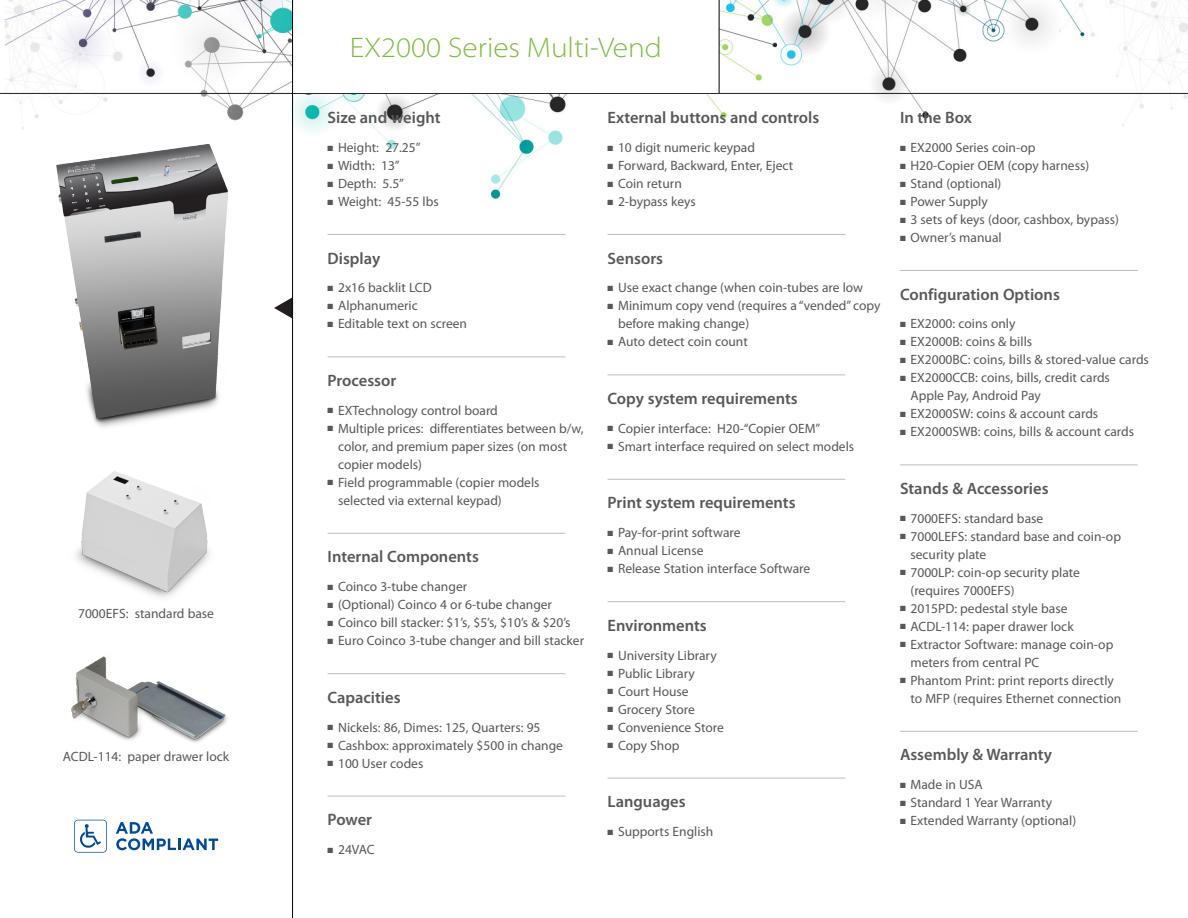
<style>
.page{position:relative;width:1188px;height:918px;background:#fff}
.page>*{position:absolute;margin:0;border:0;box-sizing:border-box;transform-origin:0 0}
.t1{font:28.35px "Myriad MM 215 700";color:#7dba42}
.Bullet_List{font:600 16.5px "Myriad Pro";color:#57585a}
.Bullet_List-2{font:13.5px/18px "Myriad Pro";color:#57585a}
</style>
<div class="page">
<img style="left:0;top:0;width:1188px;height:232px">
<hr style="left:0;top:93px;width:1188px;height:1px;background:#231f20">
<div style="left:293px;top:0;width:426px;height:93px;background:#fff"></div>
<hr style="left:608px;top:234px;width:237px;height:1px;background:#bcbdc0">
<hr style="left:608px;top:375px;width:237px;height:1px;background:#bcbdc0">
<hr style="left:608px;top:479px;width:237px;height:1px;background:#bcbdc0">
<hr style="left:608px;top:601px;width:237px;height:1px;background:#bcbdc0">
<hr style="left:608px;top:778px;width:237px;height:1px;background:#bcbdc0">
<hr style="left:328px;top:234px;width:237px;height:1px;background:#bcbdc0">
<hr style="left:328px;top:357px;width:237px;height:1px;background:#bcbdc0">
<hr style="left:328px;top:533px;width:237px;height:1px;background:#bcbdc0">
<hr style="left:328px;top:673px;width:237px;height:1px;background:#bcbdc0">
<hr style="left:328px;top:796px;width:237px;height:1px;background:#bcbdc0">
<hr style="left:900px;top:270px;width:238px;height:1px;background:#bcbdc0">
<hr style="left:900px;top:465px;width:238px;height:1px;background:#bcbdc0">
<hr style="left:900px;top:731px;width:238px;height:1px;background:#bcbdc0">
<img style="left:48px;top:135px;width:197px;height:292px">
<img style="left:76px;top:471px;width:134px;height:127px">
<img style="left:71px;top:656px;width:156px;height:87px">
<svg style="left:274px;top:297px;width:18px;height:21px"></svg>
<hr style="left:292px;top:0;width:1px;height:918px;background:#000">
<hr style="left:719px;top:0;width:1px;height:93px;background:#000">
<svg style="left:116px;top:822px;width:102px;height:28px"></svg>
<svg style="left:74px;top:820px;width:33px;height:33px"></svg>
<p class="Bullet_List-2" style="left:78px;top:605px;width:137px">7000EFS: standard base</p>
<p class="Bullet_List-2" style="left:63px;top:748px;width:168px">ACDL-114: paper drawer lock</p>
<p class="t1" style="left:350px;top:34px;width:314px">EX2000 Series Multi-Vend</p>
<p class="Bullet_List" style="left:328px;top:109px;width:115px">Size and weight</p>
<p class="Bullet_List-2" style="left:328px;top:139px;width:95px">■ Height: 27.25”</p>
<p class="Bullet_List-2" style="left:328px;top:157px;width:74px">■ Width: 13”</p>
<p class="Bullet_List-2" style="left:328px;top:175px;width:78px">■ Depth: 5.5”</p>
<p class="Bullet_List-2" style="left:328px;top:193px;width:113px">■ Weight: 45-55 lbs</p>
<p class="Bullet_List" style="left:328px;top:249px;width:54px">Display</p>
<p class="Bullet_List-2" style="left:328px;top:279px;width:106px">■ 2x16 backlit LCD</p>
<p class="Bullet_List-2" style="left:328px;top:297px;width:92px">■ Alphanumeric</p>
<p class="Bullet_List-2" style="left:328px;top:315px;width:141px">■ Editable text on screen</p>
<p class="Bullet_List" style="left:328px;top:371px;width:70px">Processor</p>
<p class="Bullet_List-2" style="left:328px;top:402px;width:172px">■ EXTechnology control board</p>
<p class="Bullet_List-2" style="left:338px;top:420px;width:247px;text-indent:-11px">■ Multiple prices: differentiates between b/w, color, and premium paper sizes (on most copier models)</p>
<p class="Bullet_List-2" style="left:338px;top:474px;width:203px;text-indent:-11px">■ Field programmable (copier models selected via external keypad)</p>
<p class="Bullet_List" style="left:328px;top:548px;width:153px">Internal Components</p>
<p class="Bullet_List-2" style="left:328px;top:578px;width:141px">■ Coinco 3-tube changer</p>
<p class="Bullet_List-2" style="left:328px;top:596px;width:226px">■ (Optional) Coinco 4 or 6-tube changer</p>
<p class="Bullet_List-2" style="left:328px;top:614px;width:245px">■ Coinco bill stacker: $1’s, $5’s, $10’s &amp; $20’s</p>
<p class="Bullet_List-2" style="left:328px;top:632px;width:258px">■ Euro Coinco 3-tube changer and bill stacker</p>
<p class="Bullet_List" style="left:328px;top:688px;width:75px">Capacities</p>
<p class="Bullet_List-2" style="left:328px;top:718px;width:214px">■ Nickels: 86, Dimes: 125, Quarters: 95</p>
<p class="Bullet_List-2" style="left:328px;top:736px;width:237px">■ Cashbox: approximately $500 in change</p>
<p class="Bullet_List-2" style="left:328px;top:754px;width:97px">■ 100 User codes</p>
<p class="Bullet_List" style="left:328px;top:811px;width:46px">Power</p>
<p class="Bullet_List-2" style="left:328px;top:841px;width:49px">■ 24VAC</p>
<p class="Bullet_List" style="left:608px;top:109px;width:213px">External buttons and controls</p>
<p class="Bullet_List-2" style="left:608px;top:139px;width:149px">■ 10 digit numeric keypad</p>
<p class="Bullet_List-2" style="left:608px;top:157px;width:187px">■ Forward, Backward, Enter, Eject</p>
<p class="Bullet_List-2" style="left:608px;top:175px;width:76px">■ Coin return</p>
<p class="Bullet_List-2" style="left:608px;top:193px;width:90px">■ 2-bypass keys</p>
<p class="Bullet_List" style="left:608px;top:249px;width:57px">Sensors</p>
<p class="Bullet_List-2" style="left:608px;top:279px;width:257px">■ Use exact change (when coin-tubes are low</p>
<p class="Bullet_List-2" style="left:618px;top:297px;width:264px;text-indent:-11px">■ Minimum copy vend (requires a “vended” copy before making change)</p>
<p class="Bullet_List-2" style="left:608px;top:333px;width:142px">■ Auto detect coin count</p>
<p class="Bullet_List" style="left:608px;top:389px;width:192px">Copy system requirements</p>
<p class="Bullet_List-2" style="left:608px;top:420px;width:214px">■ Copier interface: H20-“Copier OEM”</p>
<p class="Bullet_List-2" style="left:608px;top:438px;width:248px">■ Smart interface required on select models</p>
<p class="Bullet_List" style="left:608px;top:494px;width:190px">Print system requirements</p>
<p class="Bullet_List-2" style="left:608px;top:524px;width:135px">■ Pay-for-print software</p>
<p class="Bullet_List-2" style="left:608px;top:542px;width:97px">■ Annual License</p>
<p class="Bullet_List-2" style="left:608px;top:560px;width:204px">■ Release Station interface Software</p>
<p class="Bullet_List" style="left:608px;top:616px;width:101px">Environments</p>
<p class="Bullet_List-2" style="left:608px;top:646px;width:111px">■ University Library</p>
<p class="Bullet_List-2" style="left:608px;top:664px;width:89px">■ Public Library</p>
<p class="Bullet_List-2" style="left:608px;top:682px;width:83px">■ Court House</p>
<p class="Bullet_List-2" style="left:608px;top:700px;width:89px">■ Grocery Store</p>
<p class="Bullet_List-2" style="left:608px;top:718px;width:118px">■ Convenience Store</p>
<p class="Bullet_List-2" style="left:608px;top:736px;width:73px">■ Copy Shop</p>
<p class="Bullet_List" style="left:608px;top:793px;width:80px">Languages</p>
<p class="Bullet_List-2" style="left:608px;top:823px;width:107px">■ Supports English</p>
<p class="Bullet_List" style="left:900px;top:109px;width:73px">In the Box</p>
<p class="Bullet_List-2" style="left:900px;top:139px;width:137px">■ EX2000 Series coin-op</p>
<p class="Bullet_List-2" style="left:900px;top:157px;width:191px">■ H20-Copier OEM (copy harness)</p>
<p class="Bullet_List-2" style="left:900px;top:175px;width:103px">■ Stand (optional)</p>
<p class="Bullet_List-2" style="left:900px;top:193px;width:89px">■ Power Supply</p>
<p class="Bullet_List-2" style="left:900px;top:211px;width:221px">■ 3 sets of keys (door, cashbox, bypass)</p>
<p class="Bullet_List-2" style="left:900px;top:229px;width:103px">■ Owner’s manual</p>
<p class="Bullet_List" style="left:900px;top:285px;width:161px">Configuration Options</p>
<p class="Bullet_List-2" style="left:900px;top:315px;width:117px">■ EX2000: coins only</p>
<p class="Bullet_List-2" style="left:900px;top:333px;width:134px">■ EX2000B: coins &amp; bills</p>
<p class="Bullet_List-2" style="left:900px;top:351px;width:250px">■ EX2000BC: coins, bills &amp; stored-value cards</p>
<p class="Bullet_List-2" style="left:910px;top:369px;width:201px;text-indent:-10px">■ EX2000CCB: coins, bills, credit cards<br>Apple Pay, Android Pay</p>
<p class="Bullet_List-2" style="left:900px;top:405px;width:200px">■ EX2000SW: coins &amp; account cards</p>
<p class="Bullet_List-2" style="left:900px;top:423px;width:236px">■ EX2000SWB: coins, bills &amp; account cards</p>
<p class="Bullet_List" style="left:900px;top:479px;width:150px">Stands &amp; Accessories</p>
<p class="Bullet_List-2" style="left:900px;top:510px;width:145px">■ 7000EFS: standard base</p>
<p class="Bullet_List-2" style="left:911px;top:528px;width:212px;text-indent:-11px">■ 7000LEFS: standard base and coin-op security plate</p>
<p class="Bullet_List-2" style="left:911px;top:564px;width:171px;text-indent:-11px">■ 7000LP: coin-op security plate (requires 7000EFS)</p>
<p class="Bullet_List-2" style="left:900px;top:600px;width:169px">■ 2015PD: pedestal style base</p>
<p class="Bullet_List-2" style="left:900px;top:618px;width:175px">■ ACDL-114: paper drawer lock</p>
<p class="Bullet_List-2" style="left:911px;top:636px;width:204px;text-indent:-11px">■ Extractor Software: manage coin-op meters from central PC</p>
<p class="Bullet_List-2" style="left:911px;top:672px;width:212px;text-indent:-11px">■ Phantom Print: print reports directly to MFP (requires Ethernet connection</p>
<p class="Bullet_List" style="left:900px;top:746px;width:153px">Assembly &amp; Warranty</p>
<p class="Bullet_List-2" style="left:900px;top:776px;width:84px">■ Made in USA</p>
<p class="Bullet_List-2" style="left:900px;top:794px;width:154px">■ Standard 1 Year Warranty</p>
<p class="Bullet_List-2" style="left:900px;top:812px;width:178px">■ Extended Warranty (optional)</p>
</div>
